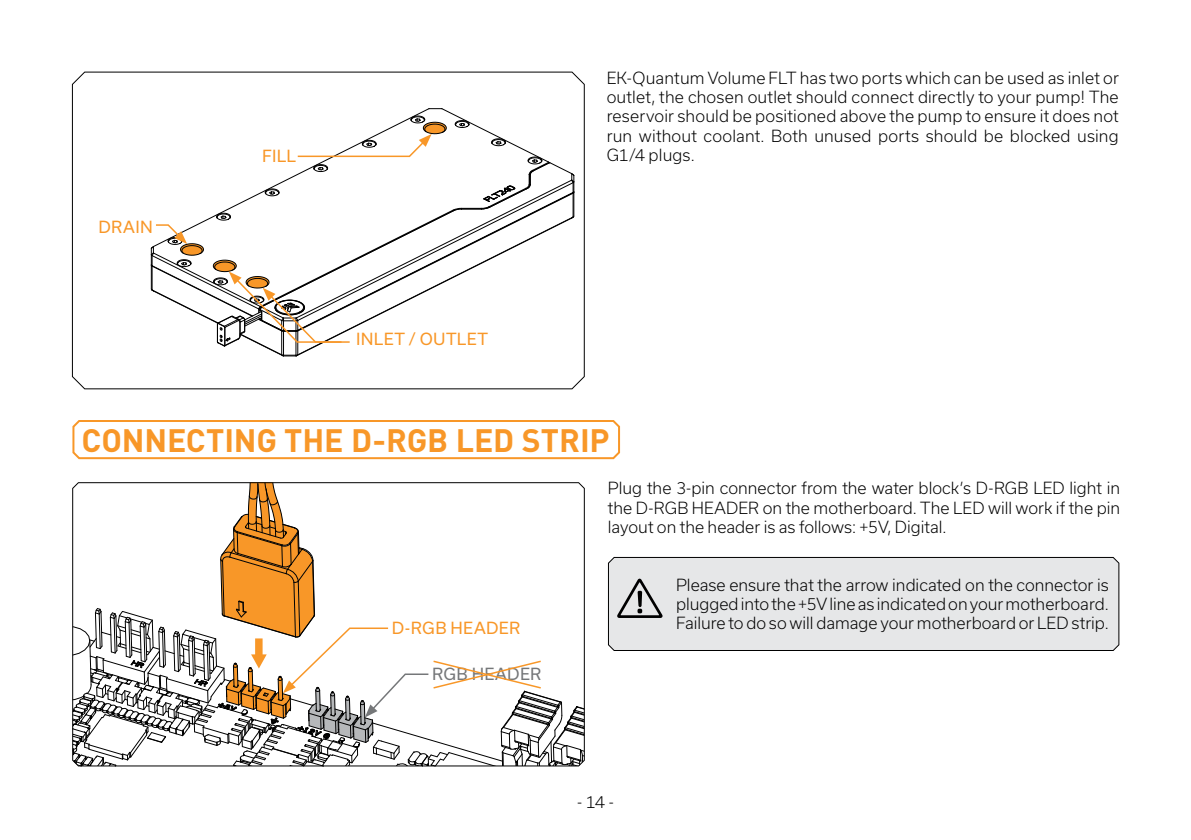
<style>
.page{position:relative;width:1191px;height:840px;background:#fff}
.page>*{position:absolute;margin:0;border:0;box-sizing:border-box;transform-origin:0 0}
.t1{font:700 32px "DIN Pro";letter-spacing:-.005em;color:#f89728}
.t2{font:300 16px/19.2px "Usual";color:#000;text-align:justify}
.t3{font:16px "Usual";letter-spacing:.02em;color:#f89728}
.t4{font:16px "Usual";letter-spacing:.02em;color:#757779}
</style>
<div class="page">
<svg style="left:72px;top:420px;width:549px;height:40px"></svg>
<div style="left:608px;top:556px;width:511px;height:95px;background:#e6e7e8"></div>
<svg style="left:617px;top:578px;width:45px;height:39px;background:#b4b4b5"></svg>
<svg style="left:72px;top:71px;width:513px;height:318px"></svg>
<svg style="left:151px;top:108px;width:423px;height:248px"></svg>
<svg style="left:73px;top:482px;width:511px;height:285px"></svg>
<p class="t2" style="left:606px;top:68px;width:514px">EK-Quantum Volume FLT has two ports which can be used as inlet or outlet, the chosen outlet should connect directly to your pump! The reservoir should be positioned above the pump to ensure it does not run without coolant. Both unused ports should be blocked using</p>
<p class="t3" style="left:98px;top:217px;width:56px">DRAIN</p>
<p class="t3" style="left:262px;top:146px;width:35px">FILL</p>
<p class="t2" style="left:606px;top:145px;width:90px">G1/4 plugs.</p>
<p class="t3" style="left:356px;top:330px;width:133px">INLET / OUTLET</p>
<h1 class="t1" style="left:81px;top:418px;width:530px">CONNECTING THE D-RGB LED STRIP</h1>
<p class="t2" style="left:608px;top:478px;width:513px">Plug the 3-pin connector from the water block’s D-RGB LED light in the D-RGB HEADER on the motherboard. The LED will work if the pin layout on the header is as follows: +5V, Digital.</p>
<p class="t2" style="left:676px;top:574px;width:434px">Please ensure that the arrow indicated on the connector is plugged into the +5V line as indicated on your motherboard.</p>
<p class="t3" style="left:392px;top:619px;width:130px">D-RGB HEADER</p>
<p class="t2" style="left:676px;top:613px;width:434px">Failure to do so will damage your motherboard or LED strip.</p>
<p class="t4" style="left:432px;top:664px;width:111px">RGB HEADER</p>
<p class="t2" style="left:577px;top:792px;width:38px">- 14 -</p>
</div>
